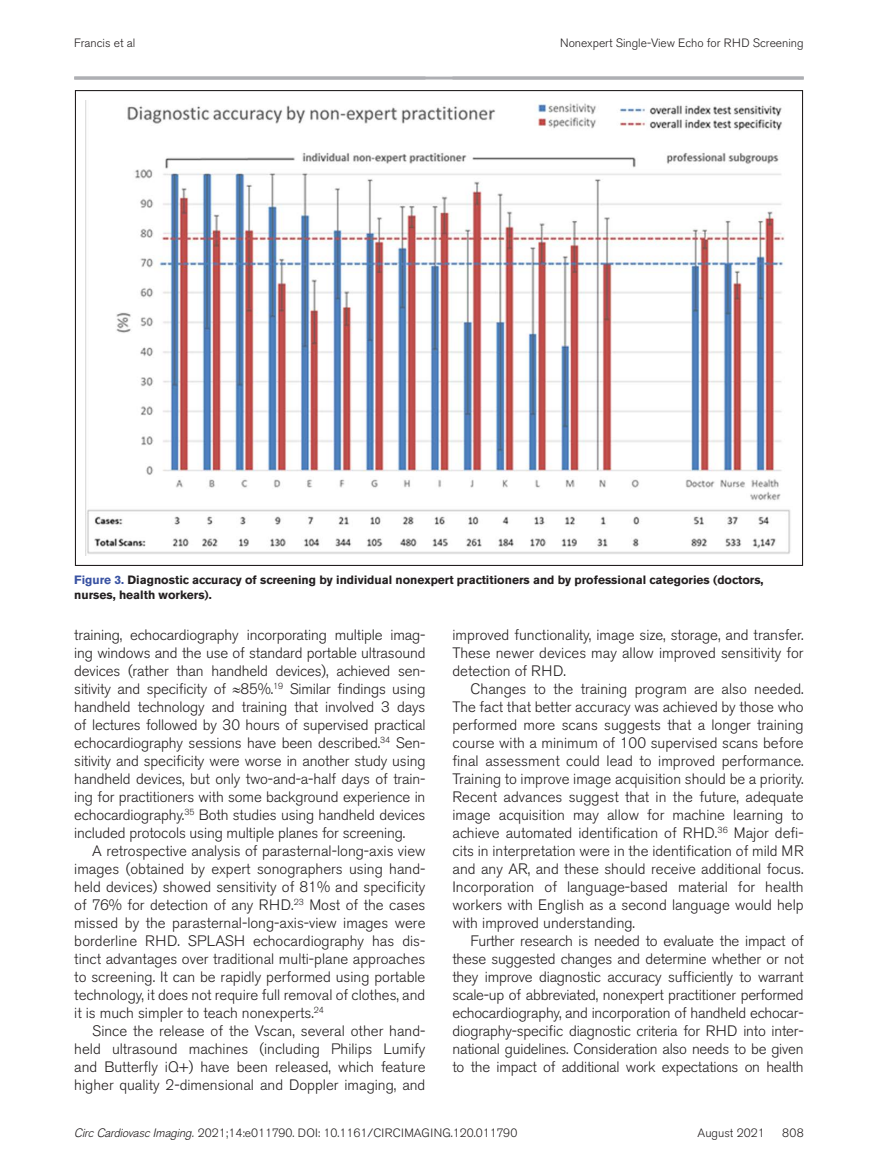
<style>
.page{position:relative;width:878px;height:1175px;background:#fff}
.page>*{position:absolute;margin:0;border:0;box-sizing:border-box;transform-origin:0 0}
.t1{font:300 15px/18px "Akzidenz Grotesk BE";color:#231f20;text-align:justify}
.t2{font:300 12px "Akzidenz Grotesk BE";color:#231f20}
.t3{font:700 12px/15px "Akzidenz Grotesk BE";color:#231f20}
.s1{color:#3a53a3}
.s2{font-family:"Akzidenz Grotesk";font-style:italic}
</style>
<div class="page">
<hr style="left:74px;top:76px;width:729px;height:4px;background:#b9babe">
<svg style="left:74px;top:90px;width:729px;height:476px"></svg>
<p class="t2" style="left:74px;top:36px;width:63px">Francis et al</p>
<p class="t2" style="left:560px;top:36px;width:245px">Nonexpert Single-View Echo for RHD Screening</p>
<p class="t3" style="left:74px;top:572px;width:690px"><span class="s1">Figure 3.</span> Diagnostic accuracy of screening by individual nonexpert practitioners and by professional categories (doctors, nurses, health workers).</p>
<p class="t1" style="left:74px;top:626px;width:353px">training, echocardiography incorporating multiple imag&shy;ing windows and the use of standard portable ultrasound devices (rather than handheld devices), achieved sen&shy;sitivity and specificity of ≈85%.<sup>19</sup> Similar findings using handheld technology and training that involved 3 days of lectures followed by 30 hours of supervised practical echocardiography sessions have been described.<sup>34</sup> Sen&shy;sitivity and specificity were worse in another study using handheld devices, but only two-and-a-half days of train&shy;ing for practitioners with some background experience in echocardiography.<sup>35</sup> Both studies using handheld devices included protocols using multiple planes for screening.</p>
<p class="t1" style="left:74px;top:842px;width:353px;text-indent:18px">A retrospective analysis of parasternal-long-axis view images (obtained by expert sonographers using hand&shy;held devices) showed sensitivity of 81% and specificity of 76% for detection of any RHD.<sup>23</sup> Most of the cases missed by the parasternal-long-axis-view images were borderline RHD. SPLASH echocardiography has dis&shy;tinct advantages over traditional multi-plane approaches to screening. It can be rapidly performed using portable technology, it does not require full removal of clothes, and it is much simpler to teach nonexperts.<sup>24</sup></p>
<p class="t1" style="left:74px;top:1022px;width:353px;text-indent:18px">Since the release of the Vscan, several other hand&shy;held ultrasound machines (including Philips Lumify and Butterfly iQ+) have been released, which feature higher quality 2-dimensional and Doppler imaging, and</p>
<p class="t1" style="left:452px;top:626px;width:353px">improved functionality, image size, storage, and transfer.<br>These newer devices may allow improved sensitivity for detection of RHD.</p>
<p class="t1" style="left:452px;top:680px;width:353px;text-indent:18px">Changes to the training program are also needed.<br>The fact that better accuracy was achieved by those who performed more scans suggests that a longer training course with a minimum of 100 supervised scans before final assessment could lead to improved performance.<br>Training to improve image acquisition should be a priority.<br>Recent advances suggest that in the future, adequate image acquisition may allow for machine learning to achieve automated identification of RHD.<sup>36</sup> Major defi&shy;cits in interpretation were in the identification of mild MR and any AR, and these should receive additional focus.<br>Incorporation of language-based material for health workers with English as a second language would help with improved understanding.</p>
<p class="t1" style="left:452px;top:932px;width:353px;text-indent:18px">Further research is needed to evaluate the impact of these suggested changes and determine whether or not they improve diagnostic accuracy sufficiently to warrant scale-up of abbreviated, nonexpert practitioner performed echocardiography, and incorporation of handheld echocar&shy;diography-specific diagnostic criteria for RHD into inter&shy;national guidelines. Consideration also needs to be given to the impact of additional work expectations on health</p>
<p class="t2" style="left:74px;top:1126px;width:444px"><span class="s2">Circ Cardiovasc Imaging.</span> 2021;14:e011790. DOI: 10.1161/CIRCIMAGING.120.011790</p>
<p class="t2" style="left:697px;top:1126px;width:68px">August 2021</p>
<p class="t2" style="left:782px;top:1126px;width:23px">808</p>
</div>
